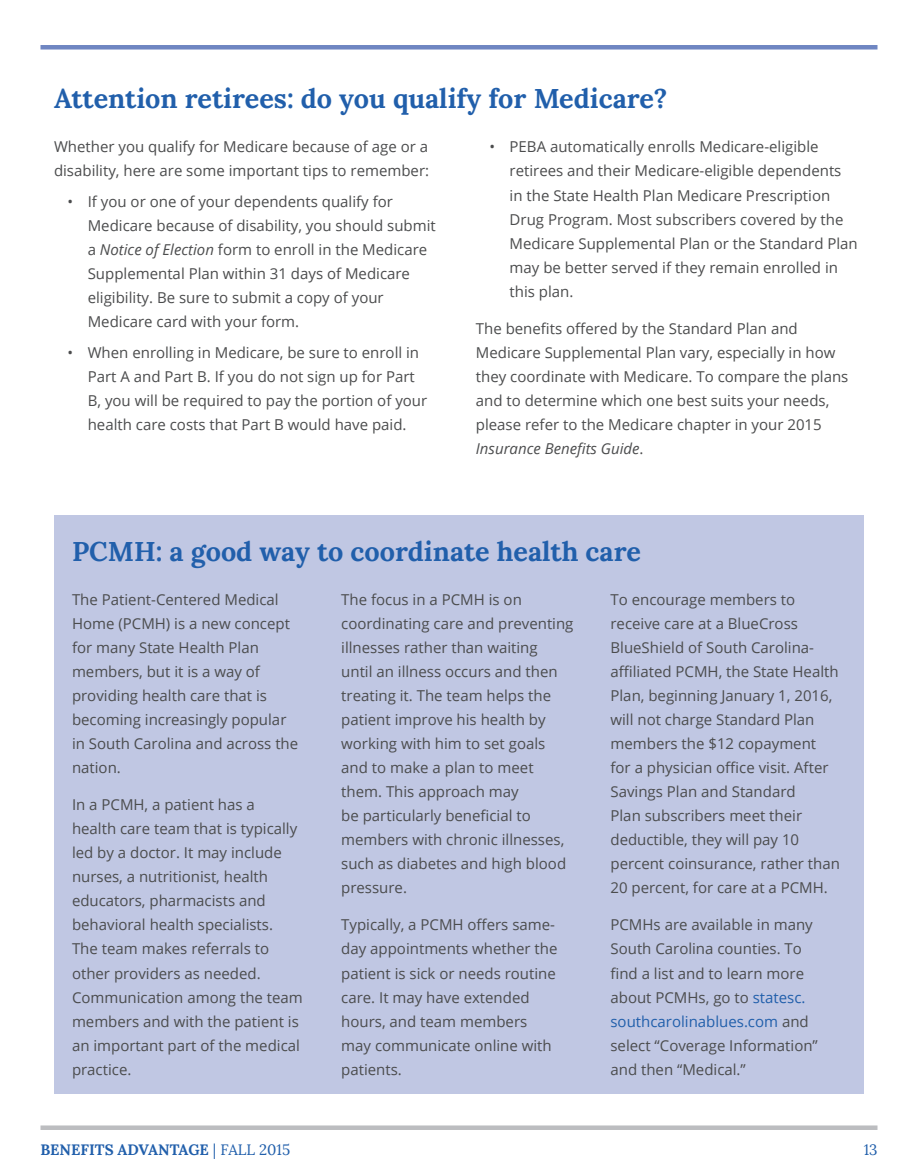
<style>
.page{position:relative;width:918px;height:1175px;background:#fff}
.page>*{position:absolute;margin:0;border:0;box-sizing:border-box;transform-origin:0 0}
.t1{font:700 27px "Lora";color:#215fab}
.t2{font:15px/24px "Open Sans";color:#4b4c4d}
.t3{font:700 15px "Lora";color:#215fab}
.t4{font:15px "Lora";color:#215fab}
.s1{font-style:italic}
.s2{color:#215fab}
.s3{font-weight:400}
</style>
<div class="page">
<div style="left:40px;top:1125px;width:838px;height:5px;background:#bcbdc0"></div>
<div style="left:40px;top:45px;width:838px;height:5px;background:#6f86c2"></div>
<div style="left:54px;top:515px;width:810px;height:579px;background:#c0c7e3"></div>
<h1 class="t1" style="left:54px;top:81px;width:615px">Attention retirees: do you qualify for Medicare?</h1>
<p class="t2" style="left:54px;top:135px;width:377px">Whether you qualify for Medicare because of age or a disability, here are some important tips to remember:</p>
<p class="t2" style="left:88px;top:189px;width:350px;text-indent:-20px">• If you or one of your dependents qualify for Medicare because of disability, you should submit a <span class="s1">Notice of Election</span> form to enroll in the Medicare Supplemental Plan within 31 days of Medicare eligibility. Be sure to submit a copy of your Medicare card with your form.</p>
<p class="t2" style="left:88px;top:340px;width:341px;text-indent:-20px">• When enrolling in Medicare, be sure to enroll in Part A and Part B. If you do not sign up for Part B, you will be required to pay the portion of your health care costs that Part B would have paid.</p>
<p class="t2" style="left:510px;top:135px;width:350px;text-indent:-20px">• PEBA automatically enrolls Medicare-eligible retirees and their Medicare-eligible dependents in the State Health Plan Medicare Prescription Drug Program. Most subscribers covered by the Medicare Supplemental Plan or the Standard Plan may be better served if they remain enrolled in this plan.</p>
<p class="t2" style="left:476px;top:316px;width:374px">The benefits offered by the Standard Plan and Medicare Supplemental Plan vary, especially in how they coordinate with Medicare. To compare the plans and to determine which one best suits your needs, please refer to the Medicare chapter in your 2015<br><span class="s1">Insurance Benefits Guide</span>.</p>
<h1 class="t1" style="left:72px;top:533px;width:571px">PCMH: a good way to coordinate health care</h1>
<p class="t2" style="left:72px;top:587px;width:228px">The Patient-Centered Medical<br>Home (PCMH) is a new concept for many State Health Plan members, but it is a way of providing health care that is becoming increasingly popular in South Carolina and across the nation.</p>
<p class="t2" style="left:72px;top:792px;width:232px">In a PCMH, a patient has a<br>health care team that is typically led by a doctor. It may include nurses, a nutritionist, health educators, pharmacists and behavioral health specialists.<br>The team makes referrals to other providers as needed.<br>Communication among the team members and with the patient is an important part of the medical practice.</p>
<p class="t2" style="left:341px;top:587px;width:234px">The focus in a PCMH is on coordinating care and preventing illnesses rather than waiting<br>until an illness occurs and then treating it. The team helps the patient improve his health by working with him to set goals and to make a plan to meet them. This approach may<br>be particularly beneficial to members with chronic illnesses, such as diabetes and high blood pressure.</p>
<p class="t2" style="left:341px;top:912px;width:218px">Typically, a PCMH offers same&shy;day appointments whether the patient is sick or needs routine care. It may have extended hours, and team members may communicate online with patients.</p>
<p class="t2" style="left:611px;top:587px;width:231px">To encourage members to receive care at a BlueCross<br>BlueShield of South Carolina&shy;affiliated PCMH, the State Health<br>Plan, beginning January 1, 2016, will not charge Standard Plan members the $12 copayment for a physician office visit. After<br>Savings Plan and Standard<br>Plan subscribers meet their deductible, they will pay 10 percent coinsurance, rather than<br>20 percent, for care at a PCMH.</p>
<p class="t2" style="left:611px;top:912px;width:209px">PCMHs are available in many<br>South Carolina counties. To find a list and to learn more about PCMHs, go to <span class="s2">statesc. southcarolinablues.com</span> and select “Coverage Information” and then “Medical.”</p>
<p class="t3" style="left:40px;top:1139px;width:251px">BENEFITS ADVANTAGE <span class="s3">| FALL 2015</span></p>
<p class="t4" style="left:864px;top:1140px;width:15px">13</p>
</div>
